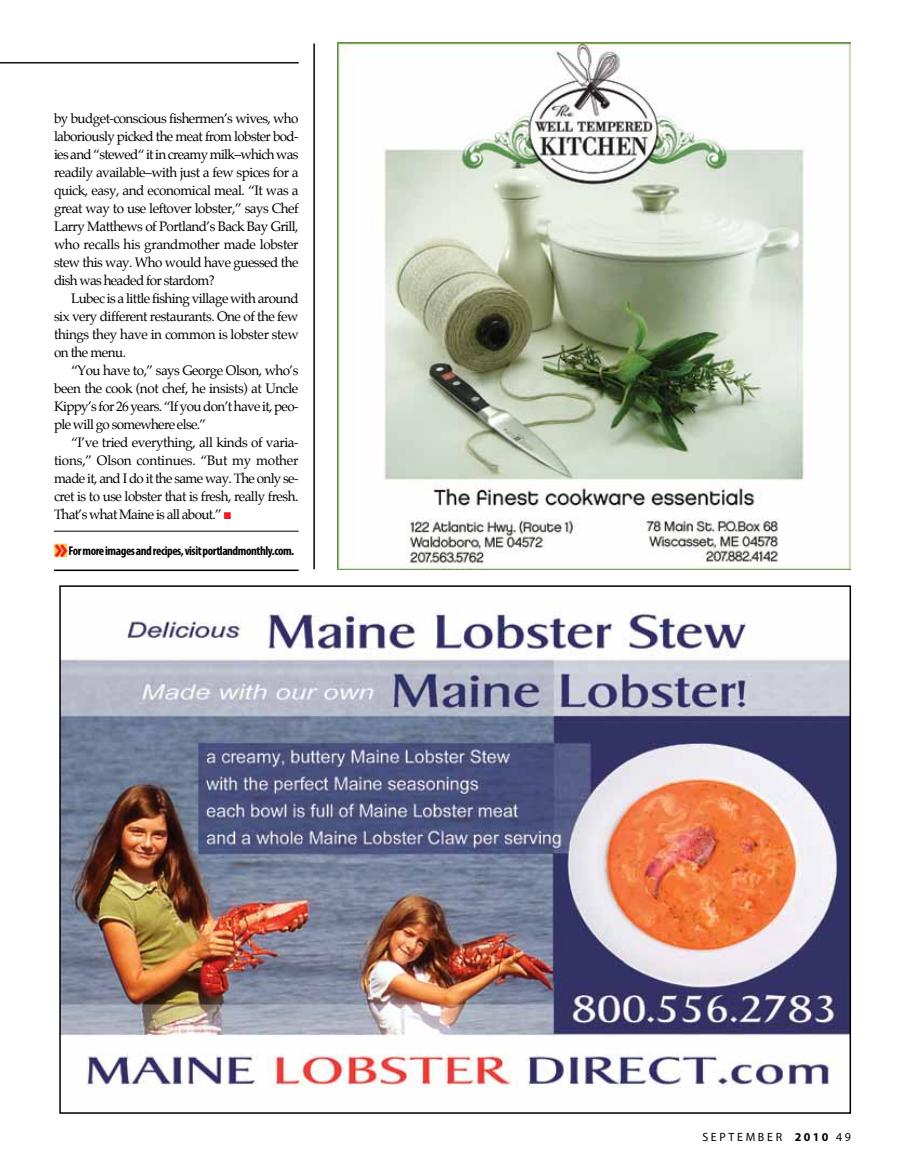
<style>
.page{position:relative;width:905px;height:1175px;background:#fff}
.page>*{position:absolute;margin:0;border:0;box-sizing:border-box;transform-origin:0 0}
.t1{font:13.5px/18px "Palatino";letter-spacing:-.04em;color:#000;text-align:justify}
.t2{font:700 condensed 12.75px "Myriad Pro";letter-spacing:-.035em;color:#000}
.t3{font:12px "Myriad Pro";letter-spacing:.22em;color:#000}
.s1{color:#ed1d24}
.s2{font-family:"Meta";font-stretch:normal;font-size:21px;color:#ed1d24}
.s3{font-weight:700}
</style>
<div class="page">
<img style="left:62px;top:611px;width:786px;height:477px">
<img style="left:337px;top:42px;width:513px;height:527px">
<hr style="left:313px;top:44px;width:2px;height:525px;background:#000">
<hr style="left:54px;top:569px;width:244px;height:2px;background:#000">
<hr style="left:0;top:62px;width:298px;height:1px;background:#000">
<hr style="left:54px;top:531px;width:244px;height:1px;background:#000">
<div style="left:54px;top:543px;width:13px;height:14px;background:#ffcd5b"></div>
<p class="t1" style="left:54px;top:109px;width:246px">by budget-conscious fishermen’s wives, who laboriously picked the meat from lobster bod&shy;ies and “stewed“ it in creamy milk–which was readily available–with just a few spices for a quick, easy, and economical meal. “It was a great way to use leftover lobster,” says Chef Larry Matthews of Portland’s Back Bay Grill, who recalls his grandmother made lobster stew this way. Who would have guessed the dish was headed for stardom?</p>
<p class="t1" style="left:54px;top:289px;width:246px;text-indent:17px">Lubec is a little fishing village with around six very different restaurants. One of the few things they have in common is lobster stew on the menu.</p>
<p class="t1" style="left:54px;top:361px;width:246px;text-indent:17px">“You have to,” says George Olson, who’s been the cook (not chef, he insists) at Uncle Kippy’s for 26 years. “If you don’t have it, peo&shy;ple will go somewhere else.”</p>
<p class="t1" style="left:54px;top:433px;width:246px;text-indent:17px">“I’ve tried everything, all kinds of varia&shy;tions,” Olson continues. “But my mother made it, and I do it the same way. The only se&shy;cret is to use lobster that is fresh, really fresh.<br>That’s what Maine is all about.” <span class="s1">■</span></p>
<p class="t2" style="left:54px;top:543px;width:242px"><span class="s2">&gt;&gt;</span>For more images and recipes, visit portlandmonthly.com.</p>
<p class="t3" style="left:702px;top:1129px;width:150px">SEPTEMBER <span class="s3">2010</span> 49</p>
</div>
